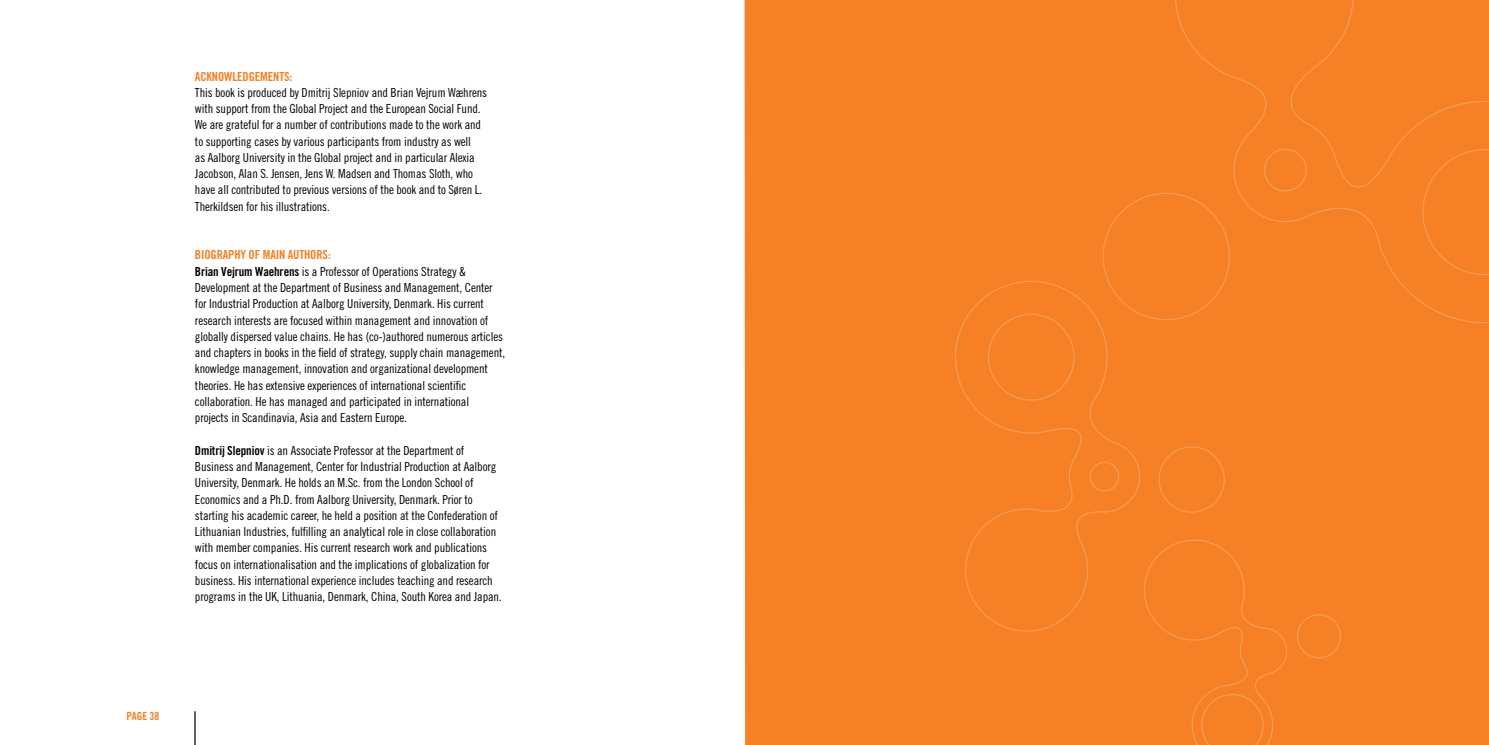
<style>
.page{position:relative;width:1489px;height:745px;background:#fff}
.page>*{position:absolute;margin:0;border:0;box-sizing:border-box;transform-origin:0 0}
.t1{font:12.5px/16.2px "Trade Gothic Cond Eighteen";letter-spacing:-.01em;color:#000}
.t2{font:12.5px "Trade Gothic Bold Cond Twenty";letter-spacing:-.01em;color:#f58025}
.t3{font:11.25px "Trade Gothic Bold Cond Twenty";color:#f58025}
.s1{font-family:"Trade Gothic Bold Cond Twenty"}
</style>
<div class="page">
<hr style="left:194px;top:710px;width:2px;height:34px;background:#000">
<div style="left:744px;top:0;width:744px;height:744px;background:#f58025"></div>
<div style="left:1092px;top:183px;width:81px;height:145px;background:#f58025"></div>
<div style="left:1173px;top:0;width:315px;height:337px;background:#f58025"></div>
<div style="left:1154px;top:442px;width:74px;height:74px;background:#f58025"></div>
<div style="left:944px;top:270px;width:200px;height:367px;background:#f58025"></div>
<div style="left:1138px;top:533px;width:205px;height:211px;background:#f58025"></div>
<p class="t2" style="left:195px;top:68px;width:99px">ACKNOWLEDGEMENTS:</p>
<p class="t1" style="left:195px;top:84px;width:293px">This book is produced by Dmitrij Slepniov and Brian Vejrum Wæhrens with support from the Global Project and the European Social Fund.<br>We are grateful for a number of contributions made to the work and to supporting cases by various participants from industry as well<br>as Aalborg University in the Global project and in particular Alexia Jacobson, Alan S. Jensen, Jens W. Madsen and Thomas Sloth, who have all contributed to previous versions of the book and to Søren L.<br>Therkildsen for his illustrations.</p>
<p class="t2" style="left:195px;top:247px;width:29px">BIOGRAPH</p>
<p class="t2" style="left:240px;top:247px;width:54px">Y OF MAIN AUTH</p>
<p class="t2" style="left:310px;top:247px;width:22px">ORS:</p>
<p class="t1" style="left:195px;top:263px;width:312px"><span class="s1">BRIAN VEJRUM WAEHRENS</span> is a Professor of Operations Strategy &amp; Development at the Department of Business and Management, Center for Industrial Production at Aalborg University, Denmark. His current research interests are focused within management and innovation of globally dispersed value chains. He has (co-)authored numerous articles and chapters in books in the field of strategy, supply chain management, knowledge management, innovation and organizational development theories. He has extensive experiences of international scientific collaboration. He has managed and participated in international projects in Scandinavia, Asia and Eastern Europe.</p>
<p class="t1" style="left:195px;top:441px;width:308px"><span class="s1">DMITRIJ SLEPNIOV</span> is an Associate Professor at the Department of Business and Management, Center for Industrial Production at Aalborg University, Denmark. He holds an M.Sc. from the London School of Economics and a Ph.D. from Aalborg University, Denmark. Prior to starting his academic career, he held a position at the Confederation of Lithuanian Industries, fulfilling an analytical role in close collaboration with member companies. His current research work and publications focus on internationalisation and the implications of globalization for business. His international experience includes teaching and research programs in the UK, Lithuania, Denmark, China, South Korea and Japan.</p>
<p class="t3" style="left:126px;top:708px;width:35px">PAGE 38</p>
</div>
